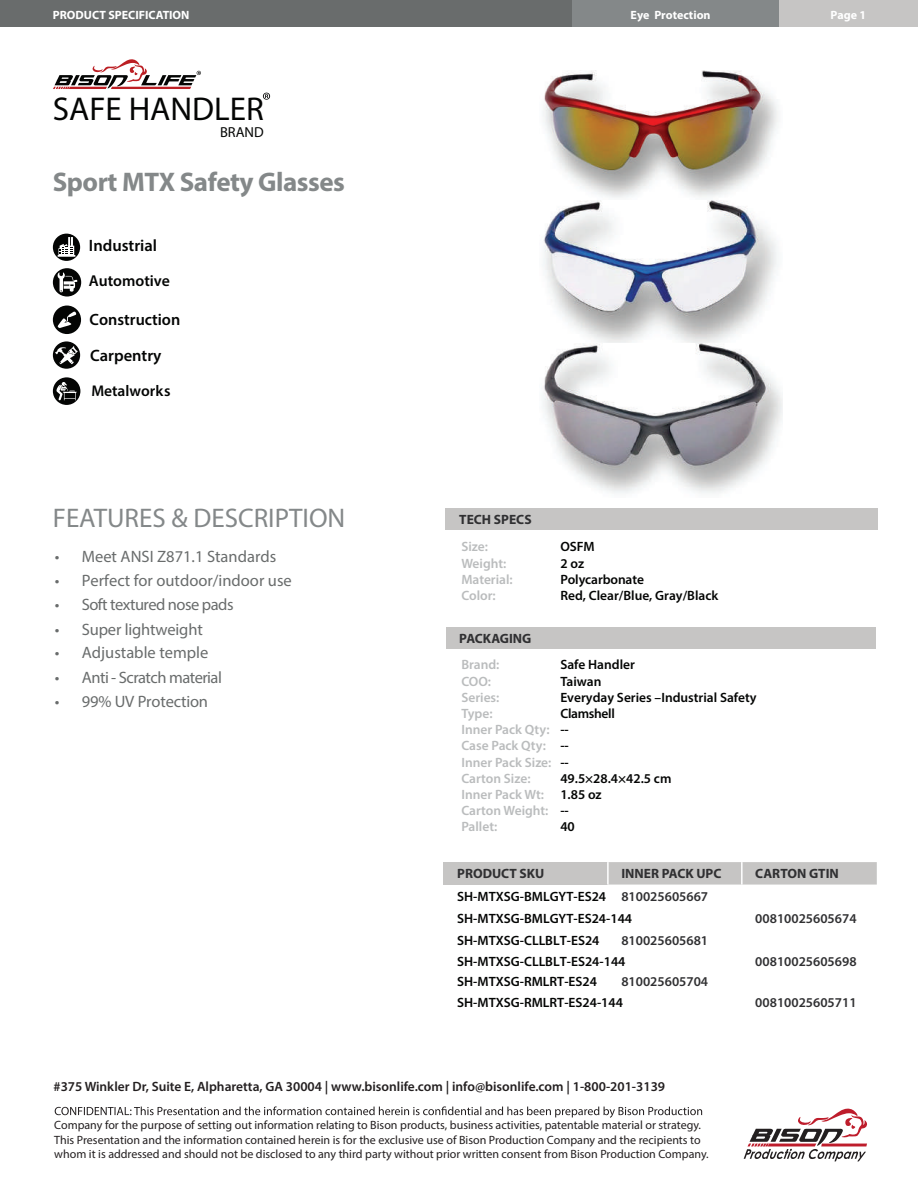
<style>
.page{position:relative;width:918px;height:1188px;background:#fff}
.page>*{position:absolute;margin:0;border:0;box-sizing:border-box;transform-origin:0 0}
.t1{font:33px "Myriad Pro";color:#040504}
.t2{font:700 27px "Myriad Pro";letter-spacing:-.015em;color:#848889}
.t3{font:27px "Myriad Pro";color:#848889}
.t4{font:16.5px "Myriad Pro";letter-spacing:-.01em;color:#696c6c}
.t5{font:16.5px "Myriad Pro";letter-spacing:-.03em;color:#696c6c}
.t6{font:600 16.5px "Myriad Pro";color:#040504}
.t7{font:600 16.35px "Myriad Pro";color:#040504}
.t8{font:600 15.75px "Myriad Pro";color:#040504}
.t9{font:600 15.6px "Myriad Pro";color:#040504}
.t10{font:14.55px "Myriad Pro";color:#040504}
.t11{font:600 13.5px/20.5px "Myriad Pro";color:#040504}
.t12{font:600 13.5px/16.2px "Myriad Pro";color:#babcbd}
.t13{font:600 13.5px "Myriad Pro";color:#231f20}
.t14{font:600 13.5px "Myriad Pro";color:#303032}
.t15{font:700 13.5px "Myriad Pro";color:#303032}
.t16{font:12px/14.4px "Myriad Pro";color:#231f20}
.t17{font:700 12px "Myriad Pro";color:#fff}
.s1{color:#040504}
</style>
<div class="page">
<svg style="left:55px;top:1106px;width:647px;height:12px"></svg>
<svg style="left:744px;top:1108px;width:123px;height:53px"></svg>
<div style="left:446px;top:508px;width:432px;height:22px;background:#c6c5c4"></div>
<div style="left:446px;top:627px;width:430px;height:22px;background:#c6c5c4"></div>
<div style="left:444px;top:862px;width:164px;height:23px;background:#c6c5c4"></div>
<div style="left:609px;top:862px;width:268px;height:23px;background:#c6c5c4"></div>
<hr style="left:607px;top:862px;width:2px;height:23px;background:#fff">
<hr style="left:741px;top:862px;width:2px;height:23px;background:#fff">
<div style="left:764px;top:0;width:154px;height:26px;background:#c6c5c4"></div>
<div style="left:502px;top:0;width:277px;height:26px;background:#848889"></div>
<div style="left:0;top:0;width:572px;height:26px;background:#696c6c"></div>
<svg style="left:53px;top:341px;width:27px;height:28px"></svg>
<svg style="left:55px;top:346px;width:23px;height:18px"></svg>
<div style="left:53px;top:234px;width:27px;height:27px;background:#040504;border-radius:50%"></div>
<svg style="left:58px;top:237px;width:17px;height:20px"></svg>
<svg style="left:53px;top:268px;width:28px;height:29px"></svg>
<svg style="left:57px;top:272px;width:20px;height:21px"></svg>
<div style="left:53px;top:377px;width:27px;height:28px;background:#040504;border-radius:50%"></div>
<svg style="left:57px;top:382px;width:20px;height:18px"></svg>
<div style="left:53px;top:306px;width:28px;height:28px;background:#040504;border-radius:50%"></div>
<svg style="left:58px;top:311px;width:19px;height:17px"></svg>
<svg style="left:263px;top:93px;width:7px;height:7px"></svg>
<svg style="left:53px;top:59px;width:148px;height:30px"></svg>
<img style="left:543px;top:70px;width:235px;height:274px">
<img style="left:543px;top:344px;width:239px;height:149px">
<p class="t17" style="left:53px;top:7px;width:138px">PRODUCT SPECIFICATION</p>
<p class="t17" style="left:631px;top:7px;width:82px">Eye Protection</p>
<p class="t17" style="left:831px;top:7px;width:37px">Page 1</p>
<h1 class="t1" style="left:53px;top:89px;width:213px">SAFE HANDLER</h1>
<p class="t10" style="left:220px;top:124px;width:45px">BRAND</p>
<h2 class="t2" style="left:53px;top:164px;width:294px">Sport MTX Safety Glasses</h2>
<h3 class="t6" style="left:89px;top:235px;width:70px">Industrial</h3>
<h3 class="t8" style="left:89px;top:271px;width:83px">Automotive</h3>
<h3 class="t7" style="left:90px;top:309px;width:92px">Construction</h3>
<h3 class="t6" style="left:90px;top:345px;width:73px">Carpentry</h3>
<h3 class="t9" style="left:92px;top:381px;width:81px">Metalworks</h3>
<h2 class="t3" style="left:53px;top:501px;width:294px">FEATURES &amp; DESCRIPTION</h2>
<h3 class="t4" style="left:55px;top:547px;width:223px">• Meet ANSI Z871.1 Standards</h3>
<h3 class="t4" style="left:55px;top:571px;width:238px">• Perfect for outdoor/indoor use</h3>
<h3 class="t5" style="left:55px;top:595px;width:180px">• Soft textured nose pads</h3>
<h3 class="t4" style="left:55px;top:619px;width:149px">• Super lightweight</h3>
<h3 class="t4" style="left:55px;top:643px;width:155px">• Adjustable temple</h3>
<h3 class="t5" style="left:55px;top:667px;width:169px">• Anti - Scratch material</h3>
<h3 class="t4" style="left:55px;top:691px;width:155px">• 99% UV Protection</h3>
<p class="t15" style="left:459px;top:511px;width:74px">TECH SPECS</p>
<p class="t12" style="left:461px;top:539px;width:28px">Size:</p>
<p class="t11" style="left:560px;top:536px;width:36px">OSFM</p>
<p class="t12" style="left:461px;top:555px;width:46px">Weight:</p>
<p class="t11" style="left:560px;top:553px;width:25px">2 oz</p>
<p class="t12" style="left:461px;top:571px;width:53px">Material:</p>
<p class="t11" style="left:560px;top:569px;width:85px">Polycarbonate</p>
<p class="t12" style="left:461px;top:587px;width:36px">Color:</p>
<p class="t11" style="left:560px;top:585px;width:159px">Red, Clear/Blue, Gray/Black</p>
<p class="t15" style="left:459px;top:630px;width:74px">PACKAGING</p>
<p class="t12" style="left:461px;top:656px;width:40px">Brand:</p>
<p class="t11" style="left:560px;top:654px;width:76px">Safe Handler</p>
<p class="t12" style="left:461px;top:673px;width:31px">COO:</p>
<p class="t11" style="left:560px;top:670px;width:43px">Taiwan</p>
<p class="t12" style="left:461px;top:689px;width:40px">Series:</p>
<p class="t11" style="left:560px;top:687px;width:198px">Everyday Series –Industrial Safety</p>
<p class="t12" style="left:461px;top:705px;width:33px">Type:</p>
<p class="t12" style="left:461px;top:705px;width:155px;text-indent:99px"><span class="s1">Clamshell<br></span>Inner Pack Qty: <span class="s1">--<br></span>Case Pack Qty: <span class="s1">--<br></span>Inner Pack Size: <span class="s1">--<br></span>Carton Size:</p>
<p class="t12" style="left:461px;top:770px;width:212px;text-indent:99px"><span class="s1">49.5×28.4×42.5 cm<br></span>Inner Pack Wt: <span class="s1">1.85 oz<br></span>Carton Weight: <span class="s1">--<br></span>Pallet:</p>
<p class="t11" style="left:560px;top:816px;width:16px">40</p>
<p class="t15" style="left:457px;top:865px;width:89px">PRODUCT SKU</p>
<p class="t15" style="left:621px;top:865px;width:102px">INNER PACK UPC</p>
<p class="t15" style="left:755px;top:865px;width:85px">CARTON GTIN</p>
<p class="t11" style="left:457px;top:886px;width:150px">SH-MTXSG-BMLGYT-ES24</p>
<p class="t11" style="left:457px;top:930px;width:144px">SH-MTXSG-CLLBLT-ES24</p>
<p class="t14" style="left:621px;top:888px;width:88px">810025605667</p>
<p class="t14" style="left:621px;top:932px;width:88px">810025605681</p>
<p class="t14" style="left:621px;top:973px;width:88px">810025605704</p>
<p class="t11" style="left:457px;top:908px;width:176px">SH-MTXSG-BMLGYT-ES24-144</p>
<p class="t11" style="left:457px;top:951px;width:170px">SH-MTXSG-CLLBLT-ES24-144<br>SH-MTXSG-RMLRT-ES24<br>SH-MTXSG-RMLRT-ES24-144</p>
<p class="t14" style="left:755px;top:910px;width:103px">00810025605674</p>
<p class="t14" style="left:755px;top:953px;width:103px">00810025605698</p>
<p class="t14" style="left:755px;top:994px;width:103px">00810025605711</p>
<p class="t13" style="left:54px;top:1078px;width:613px">#375 Winkler Dr, Suite E, Alpharetta, GA 30004 | www.bisonlife.com | info@bisonlife.com | 1-800-201-3139</p>
<p class="t16" style="left:54px;top:1118px;width:656px">Company for the purpose of setting out information relating to Bison products, business activities, patentable material or strategy.<br>This Presentation and the information contained herein is for the exclusive use of Bison Production Company and the recipients to whom it is addressed and should not be disclosed to any third party without prior written consent from Bison Production Company.</p>
</div>
